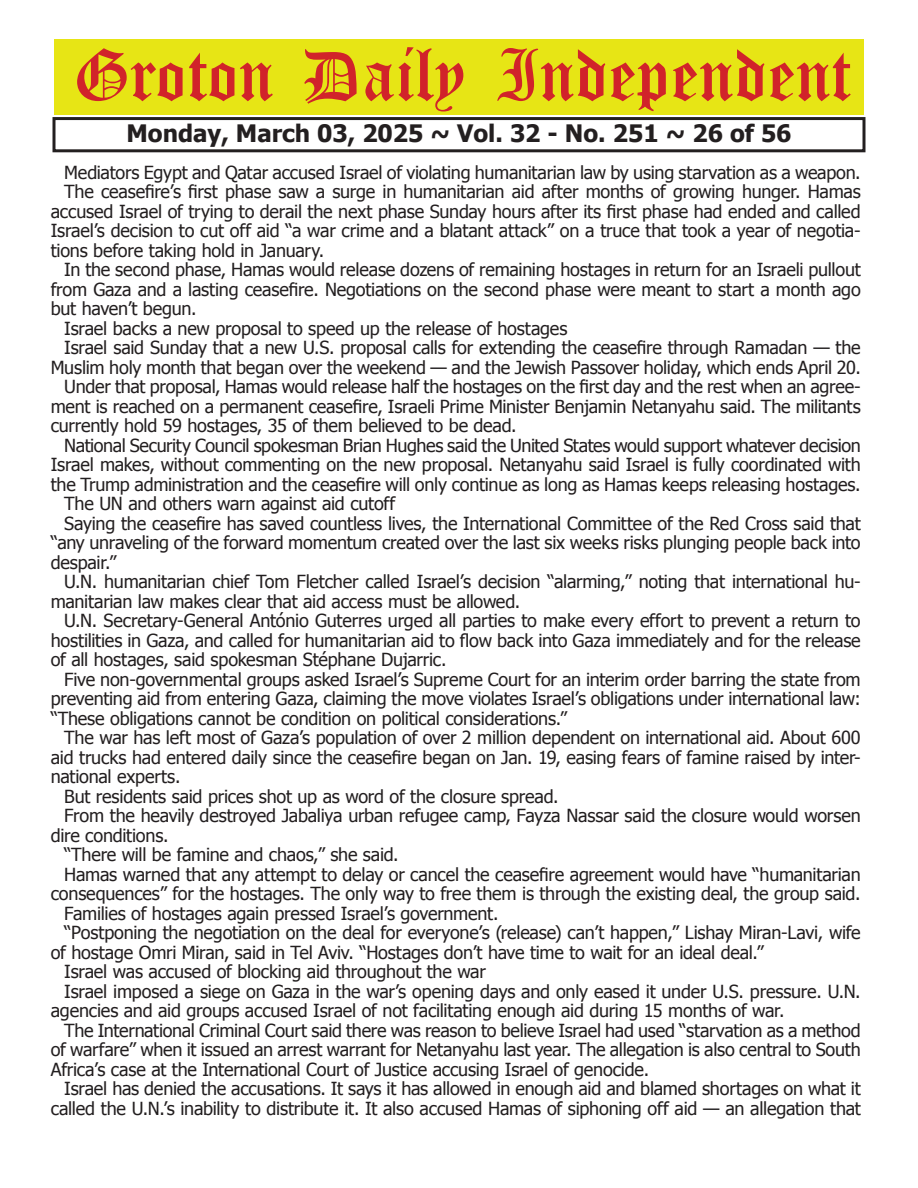
<style>
.page{position:relative;width:918px;height:1188px;background:#fff}
.page>*{position:absolute;margin:0;border:0;box-sizing:border-box;transform-origin:0 0}
.t1{font:54px "Old English Five";color:#d1232a}
.t2{font:700 24px "Tahoma";color:#231f20}
.t3{font:18px "Tahoma";letter-spacing:-.015em;color:#231f20}
</style>
<div class="page">
<div style="left:52px;top:117px;width:814px;height:35px;border:3px solid #231f20"></div>
<div style="left:54px;top:40px;width:810px;height:75px;background:#e7e515"></div>
<h1 class="t1" style="left:73px;top:50px;width:779px">Groton Daily Independent</h1>
<h2 class="t2" style="left:127px;top:116px;width:667px">Monday, March 03, 2025 ~ Vol. 32 - No. 251 ~ 26 of 56</h2>
<p class="t3" style="left:64px;top:160px;width:798px">Mediators Egypt and Qatar accused Israel of violating humanitarian law by using starvation as a weapon.</p>
<p class="t3" style="left:64px;top:180px;width:798px">The ceasefire’s first phase saw a surge in humanitarian aid after months of growing hunger. Hamas</p>
<p class="t3" style="left:51px;top:199px;width:811px">accused Israel of trying to derail the next phase Sunday hours after its first phase had ended and called</p>
<p class="t3" style="left:51px;top:219px;width:812px">Israel’s decision to cut off aid “a war crime and a blatant attack” on a truce that took a year of negotia-</p>
<p class="t3" style="left:51px;top:238px;width:275px">tions before taking hold in January.</p>
<p class="t3" style="left:64px;top:258px;width:798px">In the second phase, Hamas would release dozens of remaining hostages in return for an Israeli pullout</p>
<p class="t3" style="left:51px;top:277px;width:812px">from Gaza and a lasting ceasefire. Negotiations on the second phase were meant to start a month ago</p>
<p class="t3" style="left:51px;top:297px;width:147px">but haven’t begun.</p>
<p class="t3" style="left:64px;top:316px;width:505px">Israel backs a new proposal to speed up the release of hostages</p>
<p class="t3" style="left:64px;top:336px;width:798px">Israel said Sunday that a new U.S. proposal calls for extending the ceasefire through Ramadan — the</p>
<p class="t3" style="left:51px;top:355px;width:812px">Muslim holy month that began over the weekend — and the Jewish Passover holiday, which ends April 20.</p>
<p class="t3" style="left:64px;top:375px;width:798px">Under that proposal, Hamas would release half the hostages on the first day and the rest when an agree-</p>
<p class="t3" style="left:51px;top:394px;width:812px">ment is reached on a permanent ceasefire, Israeli Prime Minister Benjamin Netanyahu said. The militants</p>
<p class="t3" style="left:51px;top:414px;width:467px">currently hold 59 hostages, 35 of them believed to be dead.</p>
<p class="t3" style="left:64px;top:433px;width:798px">National Security Council spokesman Brian Hughes said the United States would support whatever decision</p>
<p class="t3" style="left:51px;top:453px;width:812px">Israel makes, without commenting on the new proposal. Netanyahu said Israel is fully coordinated with</p>
<p class="t3" style="left:51px;top:472px;width:811px">the Trump administration and the ceasefire will only continue as long as Hamas keeps releasing hostages.</p>
<p class="t3" style="left:64px;top:492px;width:333px">The UN and others warn against aid cutoff</p>
<p class="t3" style="left:64px;top:511px;width:798px">Saying the ceasefire has saved countless lives, the International Committee of the Red Cross said that</p>
<p class="t3" style="left:51px;top:531px;width:811px">“any unraveling of the forward momentum created over the last six weeks risks plunging people back into</p>
<p class="t3" style="left:51px;top:550px;width:67px">despair.”</p>
<p class="t3" style="left:64px;top:570px;width:798px">U.N. humanitarian chief Tom Fletcher called Israel’s decision “alarming,” noting that international hu-</p>
<p class="t3" style="left:51px;top:589px;width:471px">manitarian law makes clear that aid access must be allowed.</p>
<p class="t3" style="left:64px;top:609px;width:798px">U.N. Secretary-General António Guterres urged all parties to make every effort to prevent a return to</p>
<p class="t3" style="left:51px;top:628px;width:812px">hostilities in Gaza, and called for humanitarian aid to flow back into Gaza immediately and for the release</p>
<p class="t3" style="left:51px;top:648px;width:397px">of all hostages, said spokesman Stéphane Dujarric.</p>
<p class="t3" style="left:64px;top:667px;width:798px">Five non-governmental groups asked Israel’s Supreme Court for an interim order barring the state from</p>
<p class="t3" style="left:51px;top:687px;width:812px">preventing aid from entering Gaza, claiming the move violates Israel’s obligations under international law:</p>
<p class="t3" style="left:51px;top:706px;width:518px">“These obligations cannot be condition on political considerations.”</p>
<p class="t3" style="left:64px;top:726px;width:798px">The war has left most of Gaza’s population of over 2 million dependent on international aid. About 600</p>
<p class="t3" style="left:51px;top:745px;width:812px">aid trucks had entered daily since the ceasefire began on Jan. 19, easing fears of famine raised by inter-</p>
<p class="t3" style="left:51px;top:765px;width:131px">national experts.</p>
<p class="t3" style="left:64px;top:784px;width:496px">But residents said prices shot up as word of the closure spread.</p>
<p class="t3" style="left:64px;top:804px;width:798px">From the heavily destroyed Jabaliya urban refugee camp, Fayza Nassar said the closure would worsen</p>
<p class="t3" style="left:51px;top:823px;width:119px">dire conditions.</p>
<p class="t3" style="left:64px;top:843px;width:336px">“There will be famine and chaos,” she said.</p>
<p class="t3" style="left:64px;top:862px;width:798px">Hamas warned that any attempt to delay or cancel the ceasefire agreement would have “humanitarian</p>
<p class="t3" style="left:51px;top:882px;width:811px">consequences” for the hostages. The only way to free them is through the existing deal, the group said.</p>
<p class="t3" style="left:64px;top:901px;width:436px">Families of hostages again pressed Israel’s government.</p>
<p class="t3" style="left:64px;top:921px;width:798px">“Postponing the negotiation on the deal for everyone’s (release) can’t happen,” Lishay Miran-Lavi, wife</p>
<p class="t3" style="left:51px;top:940px;width:715px">of hostage Omri Miran, said in Tel Aviv. “Hostages don’t have time to wait for an ideal deal.”</p>
<p class="t3" style="left:64px;top:960px;width:423px">Israel was accused of blocking aid throughout the war</p>
<p class="t3" style="left:64px;top:979px;width:798px">Israel imposed a siege on Gaza in the war’s opening days and only eased it under U.S. pressure. U.N.</p>
<p class="t3" style="left:51px;top:999px;width:735px">agencies and aid groups accused Israel of not facilitating enough aid during 15 months of war.</p>
<p class="t3" style="left:64px;top:1018px;width:798px">The International Criminal Court said there was reason to believe Israel had used “starvation as a method</p>
<p class="t3" style="left:51px;top:1038px;width:812px">of warfare” when it issued an arrest warrant for Netanyahu last year. The allegation is also central to South</p>
<p class="t3" style="left:51px;top:1057px;width:600px">Africa’s case at the International Court of Justice accusing Israel of genocide.</p>
<p class="t3" style="left:64px;top:1077px;width:798px">Israel has denied the accusations. It says it has allowed in enough aid and blamed shortages on what it</p>
<p class="t3" style="left:51px;top:1096px;width:812px">called the U.N.’s inability to distribute it. It also accused Hamas of siphoning off aid — an allegation that</p>
</div>
